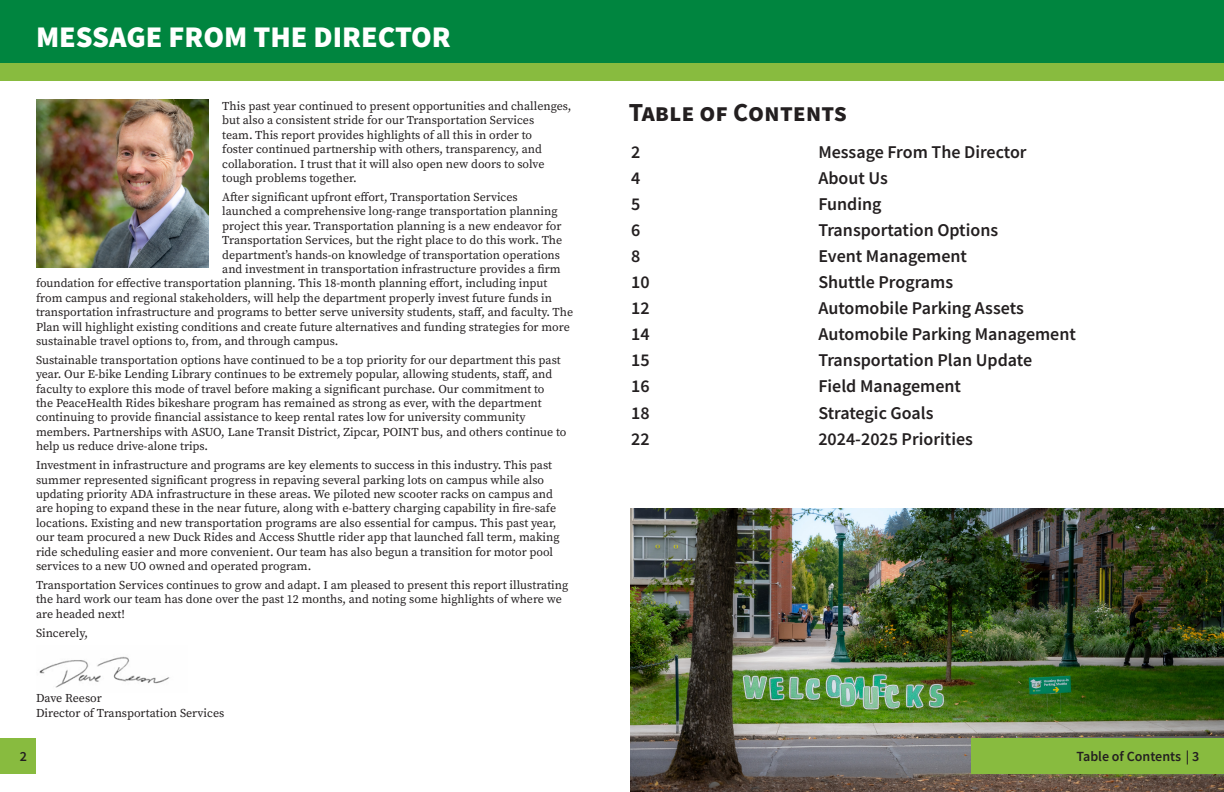
<style>
.page{position:relative;width:1224px;height:792px;background:#fff}
.page>*{position:absolute;margin:0;border:0;box-sizing:border-box;transform-origin:0 0}
.t1{font:900 30px "Source Sans Pro";color:#fff}
.Secondary_Title{font:700 26px "Source Sans Pro";color:#231f20}
.Subheading{font:600 18px "Source Sans Pro";color:#231f20}
.Page_Number{font:600 14px "Source Sans Pro";color:#231f20}
.Default_Text{font:12px/14.4px "Source Serif Pro";color:#231f20}
</style>
<div class="page">
<img style="left:39px;top:656px;width:131px;height:32px">
<img style="left:36px;top:99px;width:173px;height:168px">
<img style="left:630px;top:508px;width:594px;height:284px">
<div style="left:971px;top:738px;width:253px;height:36px;background:#88bb3f"></div>
<div style="left:0;top:738px;width:36px;height:36px;background:#88bb3f"></div>
<div style="left:0;top:63px;width:1224px;height:18px;background:#88bb3f"></div>
<div style="left:0;top:0;width:1224px;height:63px;background:#00853f"></div>
<p class="t1" style="left:36px;top:17px;width:416px">MESSAGE FROM THE DIRECTOR</p>
<p class="Default_Text" style="left:222px;top:99px;width:351px">This past year continued to present opportunities and challenges, but also a consistent stride for our Transportation Services<br>team. This report provides highlights of all this in order to<br>foster continued partnership with others, transparency, and collaboration. I trust that it will also open new doors to solve tough problems together.</p>
<p class="Default_Text" style="left:222px;top:190px;width:297px">After significant upfront effort, Transportation Services</p>
<p class="Default_Text" style="left:222px;top:204px;width:337px">launched a comprehensive long-range transportation planning</p>
<p class="Default_Text" style="left:222px;top:219px;width:341px">project this year. Transportation planning is a new endeavor for</p>
<p class="Default_Text" style="left:222px;top:233px;width:341px">Transportation Services, but the right place to do this work. The</p>
<p class="Default_Text" style="left:222px;top:247px;width:339px">department’s hands-on knowledge of transportation operations</p>
<p class="Default_Text" style="left:222px;top:262px;width:340px">and investment in transportation infrastructure provides a firm</p>
<p class="Default_Text" style="left:36px;top:276px;width:513px">foundation for effective transportation planning. This 18-month planning effort, including input</p>
<p class="Default_Text" style="left:36px;top:291px;width:518px">from campus and regional stakeholders, will help the department properly invest future funds in</p>
<p class="Default_Text" style="left:36px;top:305px;width:539px">transportation infrastructure and programs to better serve university students, staff, and faculty. The</p>
<p class="Default_Text" style="left:36px;top:319px;width:535px">Plan will highlight existing conditions and create future alternatives and funding strategies for more</p>
<p class="Default_Text" style="left:36px;top:334px;width:304px">sustainable travel options to, from, and through campus.</p>
<p class="Default_Text" style="left:36px;top:353px;width:532px">Sustainable transportation options have continued to be a top priority for our department this past year. Our E-bike Lending Library continues to be extremely popular, allowing students, staff, and faculty to explore this mode of travel before making a significant purchase. Our commitment to<br>the PeaceHealth Rides bikeshare program has remained as strong as ever, with the department continuing to provide financial assistance to keep rental rates low for university community members. Partnerships with ASUO, Lane Transit District, Zipcar, POINT bus, and others continue to help us reduce drive-alone trips.</p>
<p class="Default_Text" style="left:36px;top:458px;width:525px">Investment in infrastructure and programs are key elements to success in this industry. This past summer represented significant progress in repaving several parking lots on campus while also updating priority ADA infrastructure in these areas. We piloted new scooter racks on campus and are hoping to expand these in the near future, along with e-battery charging capability in fire-safe locations. Existing and new transportation programs are also essential for campus. This past year, our team procured a new Duck Rides and Access Shuttle rider app that launched fall term, making ride scheduling easier and more convenient. Our team has also begun a transition for motor pool services to a new UO owned and operated program.</p>
<p class="Default_Text" style="left:36px;top:578px;width:534px">Transportation Services continues to grow and adapt. I am pleased to present this report illustrating the hard work our team has done over the past 12 months, and noting some highlights of where we are headed next!</p>
<p class="Default_Text" style="left:36px;top:625px;width:54px">Sincerely,</p>
<p class="Default_Text" style="left:36px;top:691px;width:67px">Dave Reesor</p>
<p class="Default_Text" style="left:36px;top:705px;width:190px">Director of Transportation Services</p>
<p class="Page_Number" style="left:20px;top:747px;width:9px">2</p>
<p class="Secondary_Title" style="left:629px;top:95px;width:219px">Table of Contents</p>
<p class="Subheading" style="left:631px;top:140px;width:11px">2</p>
<p class="Subheading" style="left:818px;top:140px;width:210px">Message From The Director</p>
<p class="Subheading" style="left:631px;top:166px;width:11px">4</p>
<p class="Subheading" style="left:818px;top:166px;width:71px">About Us</p>
<p class="Subheading" style="left:631px;top:192px;width:11px">5</p>
<p class="Subheading" style="left:818px;top:192px;width:65px">Funding</p>
<p class="Subheading" style="left:631px;top:218px;width:11px">6</p>
<p class="Subheading" style="left:818px;top:218px;width:181px">Transportation Options</p>
<p class="Subheading" style="left:631px;top:244px;width:11px">8</p>
<p class="Subheading" style="left:818px;top:244px;width:150px">Event Management</p>
<p class="Subheading" style="left:631px;top:270px;width:20px">10</p>
<p class="Subheading" style="left:818px;top:270px;width:136px">Shuttle Programs</p>
<p class="Subheading" style="left:631px;top:296px;width:20px">12</p>
<p class="Subheading" style="left:818px;top:296px;width:207px">Automobile Parking Assets</p>
<p class="Subheading" style="left:631px;top:322px;width:20px">14</p>
<p class="Subheading" style="left:818px;top:322px;width:259px">Automobile Parking Management</p>
<p class="Subheading" style="left:631px;top:348px;width:20px">15</p>
<p class="Subheading" style="left:818px;top:348px;width:215px">Transportation Plan Update</p>
<p class="Subheading" style="left:631px;top:375px;width:20px">16</p>
<p class="Subheading" style="left:818px;top:375px;width:144px">Field Management</p>
<p class="Subheading" style="left:631px;top:401px;width:20px">18</p>
<p class="Subheading" style="left:818px;top:401px;width:117px">Strategic Goals</p>
<p class="Subheading" style="left:631px;top:427px;width:20px">22</p>
<p class="Subheading" style="left:818px;top:427px;width:156px">2024-2025 Priorities</p>
<p class="Page_Number" style="left:1076px;top:747px;width:124px">Table of Contents | 3</p>
</div>
